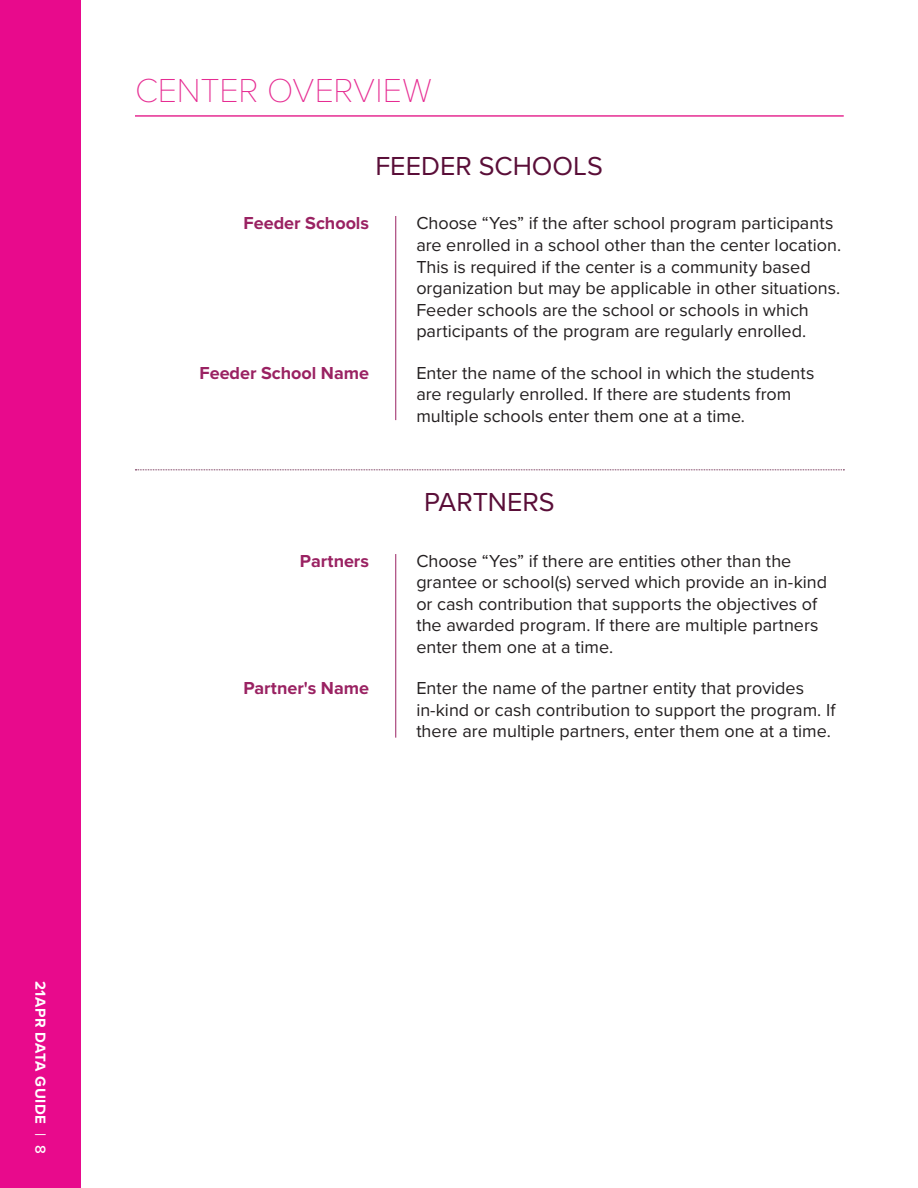
<style>
.page{position:relative;width:918px;height:1188px;background:#fff}
.page>*{position:absolute;margin:0;border:0;box-sizing:border-box;transform-origin:0 0}
.t1{font:100 34.5px "Proxima Nova T";color:#e62c92}
.t2{font:27px "Proxima Nova";color:#5a0e38}
.t3{font:18px/21.6px "Proxima Nova";color:#231f20}
.t4{font:700 18px "Proxima Nova";color:#9a2262}
.t5{font:700 15px "Proxima Nova";letter-spacing:.035em;color:#fff}
.s1{font-weight:500}
</style>
<div class="page">
<div style="left:0;top:0;width:81px;height:1188px;background:#e80a8c"></div>
<hr style="left:135px;top:115px;width:709px;height:2px;background:#e62c92">
<svg style="left:135px;top:469px;width:709px;height:1px"></svg>
<hr style="left:395px;top:554px;width:1px;height:184px;background:#9a2262">
<hr style="left:395px;top:216px;width:1px;height:204px;background:#9a2262">
<p class="t1" style="left:135px;top:70px;width:298px">CENTER OVERVIEW</p>
<p class="t2" style="left:376px;top:149px;width:229px">FEEDER SCHOOLS</p>
<p class="t4" style="left:244px;top:213px;width:127px">Feeder Schools</p>
<p class="t3" style="left:416px;top:213px;width:426px">Choose “Yes” if the after school program participants are enrolled in a school other than the center location.<br>This is required if the center is a community based organization but may be applicable in other situations.<br>Feeder schools are the school or schools in which participants of the program are regularly enrolled.</p>
<p class="t4" style="left:199px;top:362px;width:171px">Feeder School Name</p>
<p class="t3" style="left:416px;top:362px;width:400px">Enter the name of the school in which the students are regularly enrolled. If there are students from multiple schools enter them one at a time.</p>
<p class="t2" style="left:424px;top:486px;width:132px">PARTNERS</p>
<p class="t4" style="left:300px;top:550px;width:71px">Partners</p>
<p class="t3" style="left:416px;top:550px;width:412px">Choose “Yes” if there are entities other than the grantee or school(s) served which provide an in-kind or cash contribution that supports the objectives of the awarded program. If there are multiple partners enter them one at a time.</p>
<p class="t4" style="left:243px;top:678px;width:127px">Partner's Name</p>
<p class="t3" style="left:416px;top:678px;width:421px">Enter the name of the partner entity that provides in-kind or cash contribution to support the program. If there are multiple partners, enter them one at a time.</p>
<p class="t5" style="left:49px;top:981px;width:175px;rotate:90deg">21APR DATA GUIDE <span class="s1">| 8</span></p>
</div>
